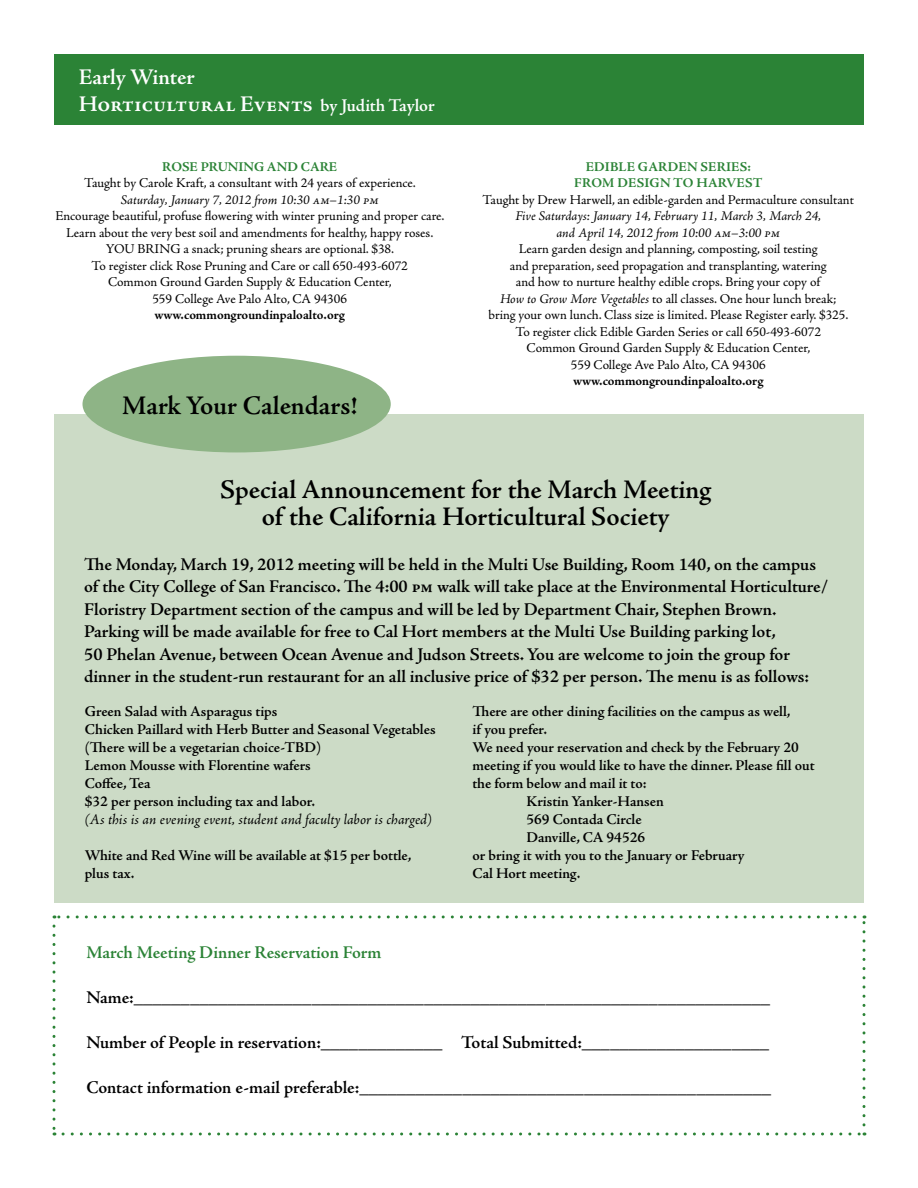
<style>
.page{position:relative;width:918px;height:1188px;background:#fff}
.page>*{position:absolute;margin:0;border:0;box-sizing:border-box;transform-origin:0 0}
.t1{font:600 27px/27px "Adobe Jenson Pro";letter-spacing:-.005em;color:#000;text-align:center}
.t2{font:600 22.5px/27px "Adobe Jenson Pro";color:#fff}
.t3{font:600 18px/22.5px "Adobe Jenson Pro";letter-spacing:-.005em;color:#000}
.t4{font:600 18px "Adobe Jenson Pro";letter-spacing:-.005em;color:#2b8336}
.t5{font:600 15px/18px "Adobe Jenson Pro";letter-spacing:-.005em;color:#000}
.t6{font:italic 15px "Adobe Jenson Pro";letter-spacing:-.005em;color:#000}
.t7{font:13.5px/16.5px "Adobe Jenson Pro";color:#000;text-align:center}
.t8{font:italic 13.5px/16.5px "Adobe Jenson Pro";letter-spacing:-.005em;color:#000;text-align:center}
.t9{font:700 13.5px "Adobe Jenson Pro";letter-spacing:-.005em;color:#000}
.t10{font:700 13.5px "Adobe Jenson Pro";color:#2b8336}
.s1{font-size:18px}
.s2{font-style:italic}
</style>
<div class="page">
<svg style="left:52px;top:926px;width:4px;height:210px"></svg>
<svg style="left:63px;top:1132px;width:802px;height:4px"></svg>
<svg style="left:862px;top:915px;width:4px;height:210px"></svg>
<svg style="left:54px;top:915px;width:801px;height:3px"></svg>
<div style="left:54px;top:414px;width:810px;height:489px;background:#ccdbc6"></div>
<div style="left:54px;top:54px;width:810px;height:70px;background:#2b8336"></div>
<div style="left:82px;top:356px;width:309px;height:96px;background:#8eb486;border-radius:50%"></div>
<h2 class="t2" style="left:79px;top:64px;width:358px">Early Winter<br>Horticultural Events <span class="s1">by Judith Taylor</span></h2>
<p class="t10" style="left:162px;top:159px;width:176px">ROSE PRUNING AND CARE</p>
<p class="t7" style="left:84px;top:175px;width:333px">Taught by Carole Kraft, a consultant with 24 years of experience.</p>
<p class="t8" style="left:121px;top:192px;width:259px">Saturday, January 7, 2012 from 10:30 am–1:30 pm</p>
<p class="t7" style="left:55px;top:208px;width:391px">Encourage beautiful, profuse flowering with winter pruning and proper care.<br>Learn about the very best soil and amendments for healthy, happy roses.<br>YOU BRING a snack; pruning shears are optional. $38.<br>To register click Rose Pruning and Care or call 650-493-6072<br>Common Ground Garden Supply &amp; Education Center,<br>559 College Ave Palo Alto, CA 94306</p>
<p class="t9" style="left:154px;top:307px;width:192px">www.commongroundinpaloalto.org</p>
<h1 class="t1" style="left:122px;top:393px;width:237px">Mark Your Calendars!</h1>
<p class="t10" style="left:586px;top:159px;width:74px">Edible Garden</p>
<p class="t10" style="left:701px;top:159px;width:17px">Series</p>
<p class="t10" style="left:748px;top:159px;width:5px">:</p>
<p class="t10" style="left:574px;top:175px;width:64px">From Design</p>
<p class="t10" style="left:673px;top:175px;width:91px">to Harvest</p>
<p class="t7" style="left:483px;top:191px;width:373px">Taught by Drew Harwell, an edible-garden and Permaculture consultant</p>
<p class="t8" style="left:515px;top:209px;width:307px">Five Saturdays: January 14, February 11, March 3, March 24, and April 14, 2012 from 10:00 am–3:00 pm</p>
<p class="t7" style="left:488px;top:241px;width:362px">Learn garden design and planning, composting, soil testing<br>and preparation, seed propagation and transplanting, watering<br>and how to nurture healthy edible crops. Bring your copy of<br><span class="s2">How to Grow More Vegetables</span> to all classes. One hour lunch break; bring your own lunch. Class size is limited. Please Register early. $325.<br>To register click Edible Garden Series or call 650-493-6072<br>Common Ground Garden Supply &amp; Education Center,<br>559 College Ave Palo Alto, CA 94306</p>
<p class="t9" style="left:573px;top:373px;width:192px">www.commongroundinpaloalto.org</p>
<h1 class="t1" style="left:220px;top:476px;width:493px">Special Announcement for the March Meeting of the California Horticultural Society</h1>
<p class="t3" style="left:84px;top:553px;width:746px">The Monday, March 19, 2012 meeting will be held in the Multi Use Building, Room 140, on the campus of the City College of San Francisco. The 4:00 pm walk will take place at the Environmental Horticulture/ Floristry Department section of the campus and will be led by Department Chair, Stephen Brown.<br>Parking will be made available for free to Cal Hort members at the Multi Use Building parking lot,<br>50 Phelan Avenue, between Ocean Avenue and Judson Streets. You are welcome to join the group for dinner in the student-run restaurant for an all inclusive price of $32 per person. The menu is as follows:</p>
<p class="t5" style="left:85px;top:703px;width:352px">Green Salad with Asparagus tips<br>Chicken Paillard with Herb Butter and Seasonal Vegetables (There will be a vegetarian choice-TBD)<br>Lemon Mousse with Florentine wafers<br>Coffee, Tea<br>$32 per person including tax and labor.</p>
<p class="t6" style="left:85px;top:811px;width:348px">(As this is an evening event, student and faculty labor is charged)</p>
<p class="t5" style="left:85px;top:847px;width:328px">White and Red Wine will be available at $15 per bottle, plus tax.</p>
<p class="t5" style="left:472px;top:703px;width:320px">There are other dining facilities on the campus as well,</p>
<p class="t5" style="left:472px;top:721px;width:76px">if you prefer.</p>
<p class="t5" style="left:472px;top:739px;width:328px">We need your reservation and check by the February 20</p>
<p class="t5" style="left:472px;top:757px;width:344px">meeting if you would like to have the dinner. Please fill out</p>
<p class="t5" style="left:472px;top:775px;width:176px">the form below and mail it to:</p>
<p class="t5" style="left:526px;top:793px;width:139px">Kristin Yanker-Hansen</p>
<p class="t5" style="left:526px;top:811px;width:117px">569 Contada Circle</p>
<p class="t5" style="left:526px;top:829px;width:120px">Danville, CA 94526</p>
<p class="t5" style="left:472px;top:847px;width:274px">or bring it with you to the January or February</p>
<p class="t5" style="left:472px;top:865px;width:109px">Cal Hort meeting.</p>
<h3 class="t4" style="left:86px;top:942px;width:297px">March Meeting Dinner Reservation Form</h3>
<h3 class="t3" style="left:86px;top:987px;width:685px">Name:____________________________________________________________________</h3>
<h3 class="t3" style="left:86px;top:1032px;width:684px">Number of People in reservation:_____________ Total Submitted:____________________</h3>
<h3 class="t3" style="left:86px;top:1077px;width:686px">Contact information e-mail preferable:____________________________________________</h3>
</div>
